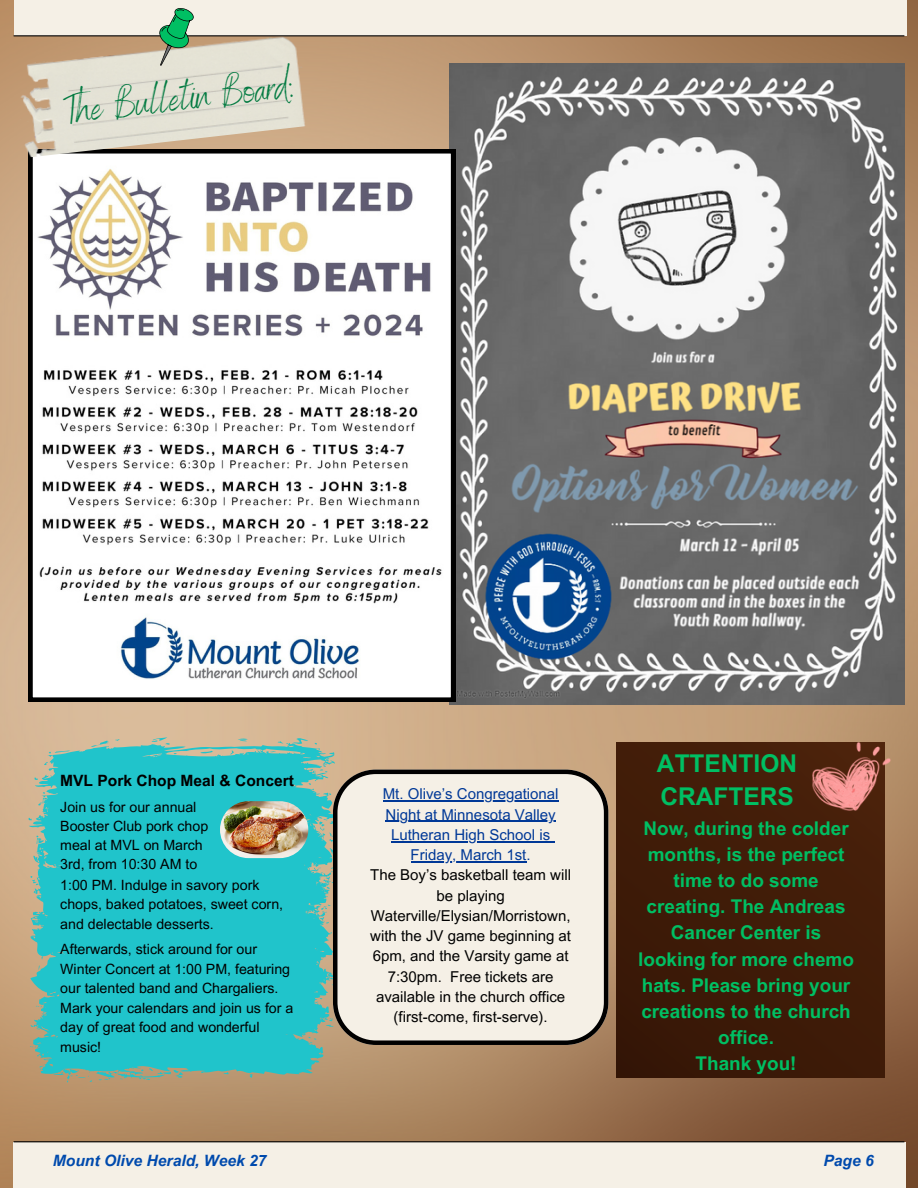
<style>
.page{position:relative;width:918px;height:1188px;background:#fff}
.page>*{position:absolute;margin:0;border:0;box-sizing:border-box;transform-origin:0 0}
.t1{font:40.05px "Benedict";color:#047b42}
.t2{font:700 24.45px/33.2px "Arial MT Pro";color:#00bf63}
.t3{font:700 18.9px/26.1px "Arial MT Pro";color:#00bf63;text-align:center}
.t4{font:italic 700 15.6px "Arial MT Pro";color:#004aad}
.t5{font:700 15.6px "Arial MT Pro";color:#000}
.t6{font:15px/20.2px "Arial MT Pro";color:#000;text-align:center}
.t7{font:15px/20.2px "Arial MT Pro";color:#003897;text-align:center}
.t8{font:14.1px/19.5px "Arial MT Pro";color:#000}
</style>
<div class="page">
<img style="left:0;top:0;width:918px;height:1188px">
<div style="left:14px;top:0;width:892px;height:36px;background:#f5f0e6"></div>
<hr style="left:14px;top:35px;width:890px;height:1px;background:#000">
<div style="left:14px;top:1142px;width:892px;height:46px;background:#f5f0e6"></div>
<hr style="left:14px;top:1141px;width:890px;height:1px;background:#000">
<svg style="left:28px;top:777px;width:306px;height:305px;background:#60b4a9"></svg>
<svg style="left:34px;top:737px;width:306px;height:305px;background:#33c2c4"></svg>
<img style="left:220px;top:801px;width:88px;height:57px;border-radius:28px">
<img style="left:449px;top:64px;width:456px;height:641px">
<svg style="left:28px;top:149px;width:427px;height:552px"></svg>
<img style="left:14px;top:35px;width:295px;height:123px">
<svg style="left:159px;top:8px;width:35px;height:58px"></svg>
<div style="left:617px;top:742px;width:268px;height:335px;background:#401c08"></div>
<img style="left:812px;top:743px;width:79px;height:68px">
<svg style="left:333px;top:770px;width:275px;height:275px;background:#e3ded5"></svg>
<hr style="left:383px;top:801px;width:176px;height:1px;background:#003897">
<hr style="left:386px;top:821px;width:170px;height:1px;background:#003897">
<hr style="left:391px;top:841px;width:159px;height:1px;background:#003897">
<hr style="left:411px;top:861px;width:115px;height:1px;background:#003897">
<h1 class="t1" style="left:62px;top:84px;width:230px;rotate:-6deg">The Bulletin Board:</h1>
<p class="t5" style="left:60px;top:775px;width:235px">MVL Pork Chop Meal &amp; Concert</p>
<p class="t8" style="left:60px;top:799px;width:149px">Join us for our annual<br>Booster Club pork chop meal at MVL on March<br>3rd, from 10:30 AM to</p>
<p class="t8" style="left:60px;top:877px;width:224px">1:00 PM. Indulge in savory pork chops, baked potatoes, sweet corn, and delectable desserts.</p>
<p class="t8" style="left:60px;top:941px;width:235px">Afterwards, stick around for our<br>Winter Concert at 1:00 PM, featuring our talented band and Chargaliers.<br>Mark your calendars and join us for a day of great food and wonderful music!</p>
<p class="t7" style="left:383px;top:786px;width:177px">Mt. Olive’s Congregational<br>Night at Minnesota Valley<br>Lutheran High School is<br>Friday, March 1st.</p>
<p class="t6" style="left:370px;top:867px;width:202px">The Boy’s basketball team will be playing<br>Waterville/Elysian/Morristown, with the JV game beginning at<br>6pm, and the Varsity game at<br>7:30pm. Free tickets are available in the church office (first-come, first-serve).</p>
<h2 class="t2" style="left:657px;top:749px;width:142px">ATTENTION<br>CRAFTERS</h2>
<h3 class="t3" style="left:638px;top:818px;width:217px">Now, during the colder months, is the perfect time to do some creating. The Andreas<br>Cancer Center is looking for more chemo hats. Please bring your creations to the church office.<br>Thank you!</h3>
<p class="t4" style="left:53px;top:1154px;width:215px">Mount Olive Herald, Week 27</p>
<p class="t4" style="left:824px;top:1154px;width:52px">Page 6</p>
</div>
